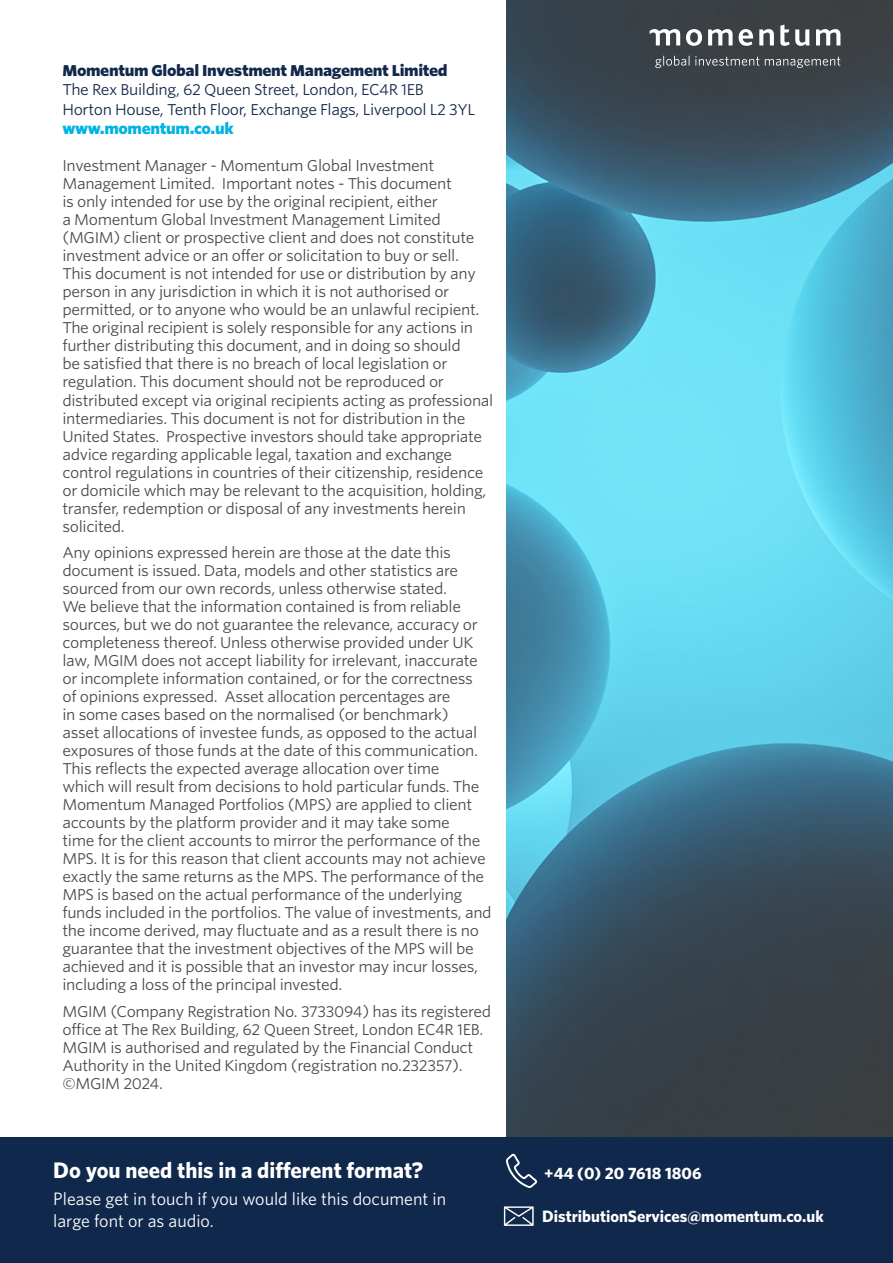
<style>
.page{position:relative;width:893px;height:1263px;background:#fff}
.page>*{position:absolute;margin:0;border:0;box-sizing:border-box;transform-origin:0 0}
.t1{font:700 22.5px "Whitney";color:#fff}
.t2{font:18px/21.6px "Whitney";color:#fff}
.t3{font:700 16.5px "Whitney";color:#fff}
.t4{font:15px/18px "Whitney S Sm";letter-spacing:-.025em;color:#4a4a49}
.t5{font:15px/19.5px "Whitney S Sm";letter-spacing:-.025em;color:#12284b}
.t6{font:900 15px "Whitney S Sm";letter-spacing:-.025em;color:#12284b}
.t7{font:900 15px "Whitney S Sm";letter-spacing:-.025em;color:#00b3e4}
</style>
<div class="page">
<img style="left:506px;top:0;width:387px;height:1137px">
<svg style="left:655px;top:56px;width:185px;height:12px;background:#5d6165"></svg>
<svg style="left:686px;top:25px;width:154px;height:21px"></svg>
<svg style="left:650px;top:29px;width:30px;height:16px"></svg>
<div style="left:0;top:1137px;width:893px;height:126px;background:#10284c"></div>
<svg style="left:506px;top:1154px;width:31px;height:34px"></svg>
<svg style="left:504px;top:1206px;width:30px;height:20px"></svg>
<p class="t6" style="left:62px;top:60px;width:387px">Momentum Global Investment Management Limited</p>
<p class="t5" style="left:62px;top:80px;width:414px">The Rex Building, 62 Queen Street, London, EC4R 1EB<br>Horton House, Tenth Floor, Exchange Flags, Liverpool L2 3YL</p>
<p class="t7" style="left:62px;top:118px;width:173px">www.momentum.co.uk</p>
<p class="t4" style="left:62px;top:157px;width:432px">Investment Manager - Momentum Global Investment Management Limited. Important notes - This document<br>is only intended for use by the original recipient, either<br>a Momentum Global Investment Management Limited (MGIM) client or prospective client and does not constitute investment advice or an offer or solicitation to buy or sell.<br>This document is not intended for use or distribution by any person in any jurisdiction in which it is not authorised or permitted, or to anyone who would be an unlawful recipient.<br>The original recipient is solely responsible for any actions in further distributing this document, and in doing so should<br>be satisfied that there is no breach of local legislation or regulation. This document should not be reproduced or distributed except via original recipients acting as professional intermediaries. This document is not for distribution in the United States. Prospective investors should take appropriate advice regarding applicable legal, taxation and exchange control regulations in countries of their citizenship, residence or domicile which may be relevant to the acquisition, holding, transfer, redemption or disposal of any investments herein solicited.</p>
<p class="t4" style="left:62px;top:543px;width:431px">Any opinions expressed herein are those at the date this document is issued. Data, models and other statistics are sourced from our own records, unless otherwise stated.<br>We believe that the information contained is from reliable sources, but we do not guarantee the relevance, accuracy or completeness thereof. Unless otherwise provided under UK law, MGIM does not accept liability for irrelevant, inaccurate or incomplete information contained, or for the correctness<br>of opinions expressed. Asset allocation percentages are<br>in some cases based on the normalised (or benchmark)<br>asset allocations of investee funds, as opposed to the actual exposures of those funds at the date of this communication.<br>This reflects the expected average allocation over time<br>which will result from decisions to hold particular funds. The Momentum Managed Portfolios (MPS) are applied to client accounts by the platform provider and it may take some<br>time for the client accounts to mirror the performance of the MPS. It is for this reason that client accounts may not achieve exactly the same returns as the MPS. The performance of the MPS is based on the actual performance of the underlying funds included in the portfolios. The value of investments, and the income derived, may fluctuate and as a result there is no guarantee that the investment objectives of the MPS will be achieved and it is possible that an investor may incur losses, including a loss of the principal invested.</p>
<p class="t4" style="left:62px;top:1002px;width:430px">MGIM (Company Registration No. 3733094) has its registered office at The Rex Building, 62 Queen Street, London EC4R 1EB.<br>MGIM is authorised and regulated by the Financial Conduct Authority in the United Kingdom (registration no.232357). ©MGIM 2024.</p>
<h1 class="t1" style="left:53px;top:1155px;width:371px">Do you need this in a different format?</h1>
<p class="t2" style="left:53px;top:1188px;width:394px">Please get in touch if you would like this document in large font or as audio.</p>
<p class="t3" style="left:544px;top:1162px;width:159px">+44 (0) 20 7618 1806</p>
<p class="t3" style="left:542px;top:1205px;width:283px">DistributionServices@momentum.co.uk</p>
</div>
